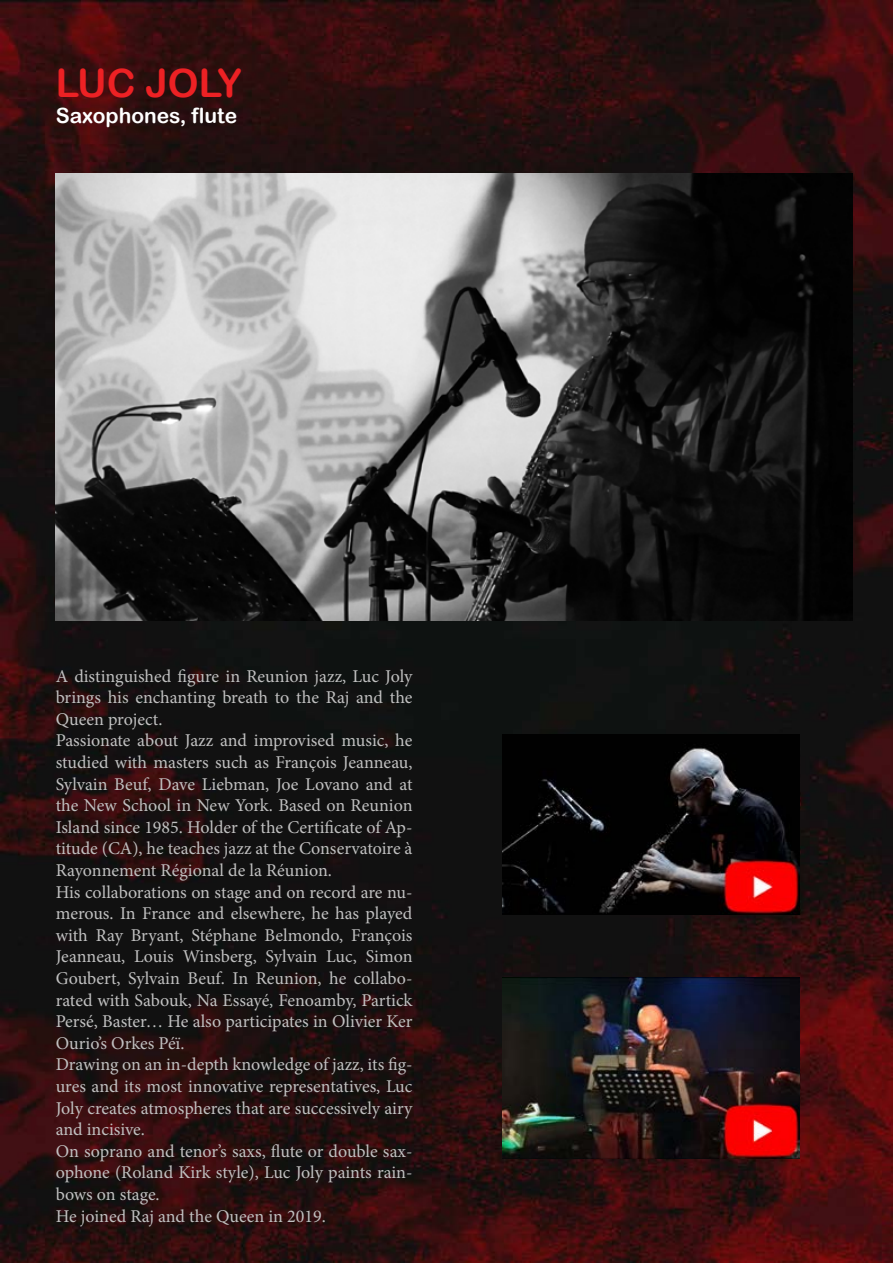
<style>
.page{position:relative;width:893px;height:1263px;background:#fff}
.page>*{position:absolute;margin:0;border:0;box-sizing:border-box;transform-origin:0 0}
.t1{font:39px "Arial Rounded MT Bold";color:#ed2124}
.t2{font:21px "Arial Rounded MT Bold";color:#fff}
.t3{font:18px/21.6px "Minion Pro";letter-spacing:-.005em;color:#c0c0c0}
</style>
<div class="page">
<img style="left:0;top:1px;width:893px;height:1262px">
<img style="left:56px;top:173px;width:796px;height:447px">
<img style="left:503px;top:734px;width:297px;height:181px">
<img style="left:502px;top:977px;width:298px;height:181px">
<h1 class="t1" style="left:56px;top:60px;width:188px">LUC JOLY</h1>
<p class="t2" style="left:56px;top:103px;width:183px">Saxophones, flute</p>
<p class="t3" style="left:56px;top:665px;width:358px">A distinguished figure in Reunion jazz, Luc Joly brings his enchanting breath to the Raj and the Queen project.<br>Passionate about Jazz and improvised music, he studied with masters such as François Jeanneau, Sylvain Beuf, Dave Liebman, Joe Lovano and at the New School in New York. Based on Reunion Island since 1985. Holder of the Certificate of Ap&shy;titude (CA), he teaches jazz at the Conservatoire à Rayonnement Régional de la Réunion.<br>His collaborations on stage and on record are nu&shy;merous. In France and elsewhere, he has played with Ray Bryant, Stéphane Belmondo, François Jeanneau, Louis Winsberg, Sylvain Luc, Simon Goubert, Sylvain Beuf. In Reunion, he collabo&shy;rated with Sabouk, Na Essayé, Fenoamby, Partick Persé, Baster… He also participates in Olivier Ker Ourio’s Orkes Péï.<br>Drawing on an in-depth knowledge of jazz, its fig&shy;ures and its most innovative representatives, Luc Joly creates atmospheres that are successively airy and incisive.<br>On soprano and tenor’s saxs, flute or double sax&shy;ophone (Roland Kirk style), Luc Joly paints rain&shy;bows on stage.<br>He joined Raj and the Queen in 2019.</p>
</div>
